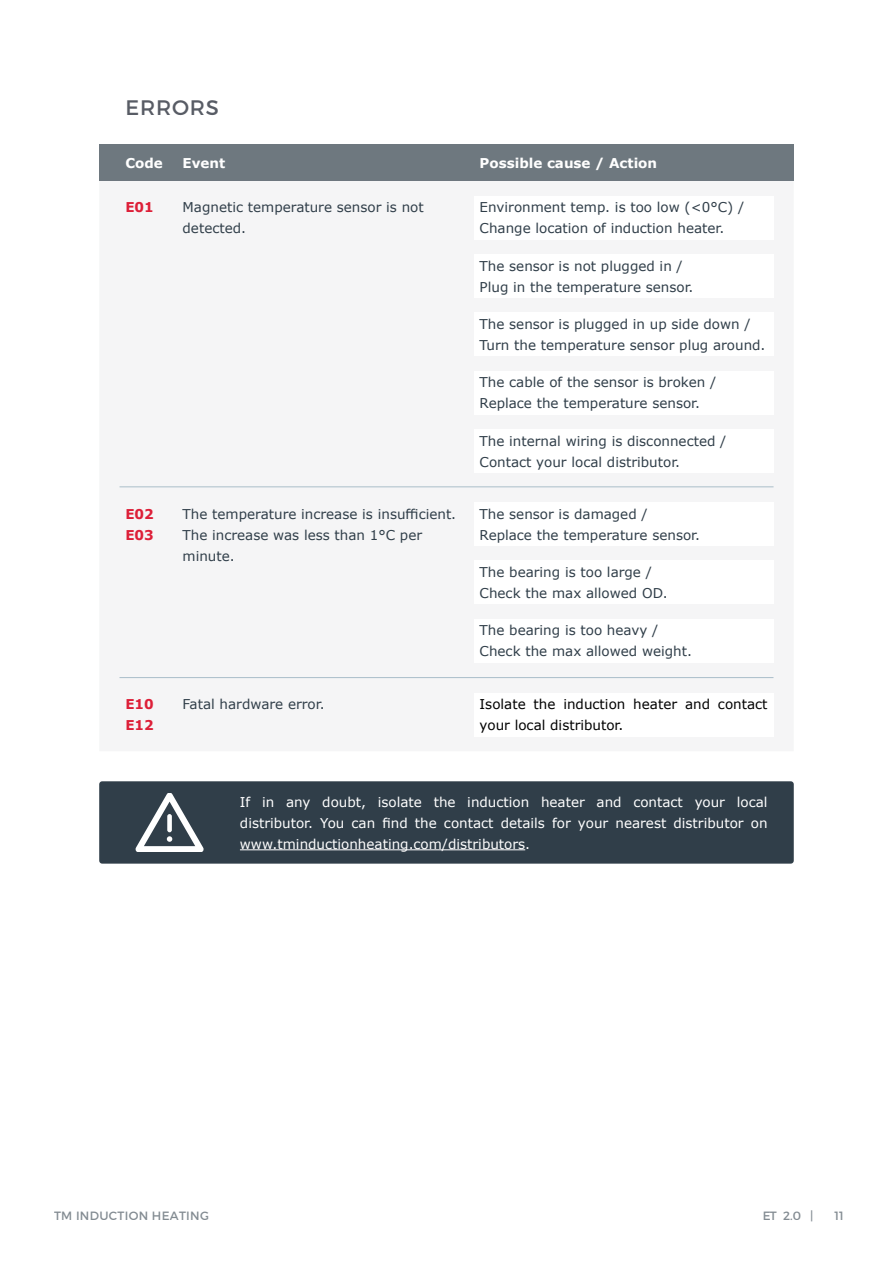
<style>
.page{position:relative;width:893px;height:1263px;background:#fff}
.page>*{position:absolute;margin:0;border:0;box-sizing:border-box;transform-origin:0 0}
.t1{font:21px "TM Montserrat Regular";letter-spacing:.04em;color:#585c65}
.t2{font:13.5px/21px "Verdana";color:#303e49}
.t3{font:13.5px/21px "Verdana";color:#fff;text-align:justify}
.t4{font:13.5px/21px "Verdana";color:#000}
.t5{font:700 13.5px "Verdana";color:#fff}
.t6{font:700 13.5px/21px "Verdana";color:#dd1f38}
.t7{font:12px "TM Montserrat Regular";letter-spacing:.025em;color:#303e49}
</style>
<div class="page">
<div style="left:99px;top:781px;width:695px;height:83px;background:#303e49;border-radius:3px"></div>
<hr style="left:240px;top:849px;width:285px;height:1px;background:#fff">
<svg style="left:136px;top:793px;width:68px;height:59px"></svg>
<div style="left:167px;top:814px;width:5px;height:18px;background:#fff;border-radius:2px"></div>
<div style="left:99px;top:145px;width:695px;height:36px;background:#6e787f"></div>
<hr style="left:120px;top:486px;width:653px;height:1px;background:#aabec9">
<hr style="left:119px;top:677px;width:654px;height:1px;background:#aabec9">
<h1 class="t1" style="left:125px;top:95px;width:95px">ERRORS</h1>
<p class="t5" style="left:125px;top:154px;width:39px">Code</p>
<p class="t5" style="left:183px;top:154px;width:44px">Event</p>
<p class="t5" style="left:480px;top:154px;width:179px">Possible cause / Action</p>
<p class="t6" style="left:125px;top:197px;width:30px">E01</p>
<p class="t2" style="left:183px;top:197px;width:243px">Magnetic temperature sensor is not detected.</p>
<p class="t2" style="left:480px;top:197px;width:266px">Environment temp. is too low (&lt;0°C) /<br>Change location of induction heater.</p>
<p class="t2" style="left:480px;top:255px;width:215px">The sensor is not plugged in /<br>Plug in the temperature sensor.</p>
<p class="t2" style="left:480px;top:313px;width:287px">The sensor is plugged in up side down /<br>Turn the temperature sensor plug around.</p>
<p class="t2" style="left:480px;top:372px;width:238px">The cable of the sensor is broken /<br>Replace the temperature sensor.</p>
<p class="t2" style="left:480px;top:430px;width:248px">The internal wiring is disconnected /<br>Contact your local distributor.</p>
<p class="t6" style="left:125px;top:503px;width:30px">E02<br>E03</p>
<p class="t2" style="left:183px;top:503px;width:275px">The temperature increase is insufficient.<br>The increase was less than 1°C per minute.</p>
<p class="t2" style="left:480px;top:503px;width:222px">The sensor is damaged /<br>Replace the temperature sensor.</p>
<p class="t2" style="left:480px;top:561px;width:189px">The bearing is too large /<br>Check the max allowed OD.</p>
<p class="t2" style="left:480px;top:620px;width:214px">The bearing is too heavy /<br>Check the max allowed weight.</p>
<p class="t6" style="left:125px;top:694px;width:30px">E10</p>
<p class="t2" style="left:183px;top:694px;width:144px">Fatal hardware error.</p>
<p class="t6" style="left:125px;top:715px;width:30px">E12</p>
<p class="t4" style="left:480px;top:694px;width:289px">Isolate the induction heater and contact your local distributor.</p>
<p class="t3" style="left:240px;top:791px;width:529px">If in any doubt, isolate the induction heater and contact your local distributor. You can find the contact details for your nearest distributor on www.tminductionheating.com/distributors.</p>
<p class="t7" style="left:54px;top:1208px;width:156px">TM INDUCTION HEATING</p>
<p class="t7" style="left:762px;top:1208px;width:53px">ET 2.0 |</p>
<p class="t7" style="left:834px;top:1208px;width:11px">11</p>
</div>
